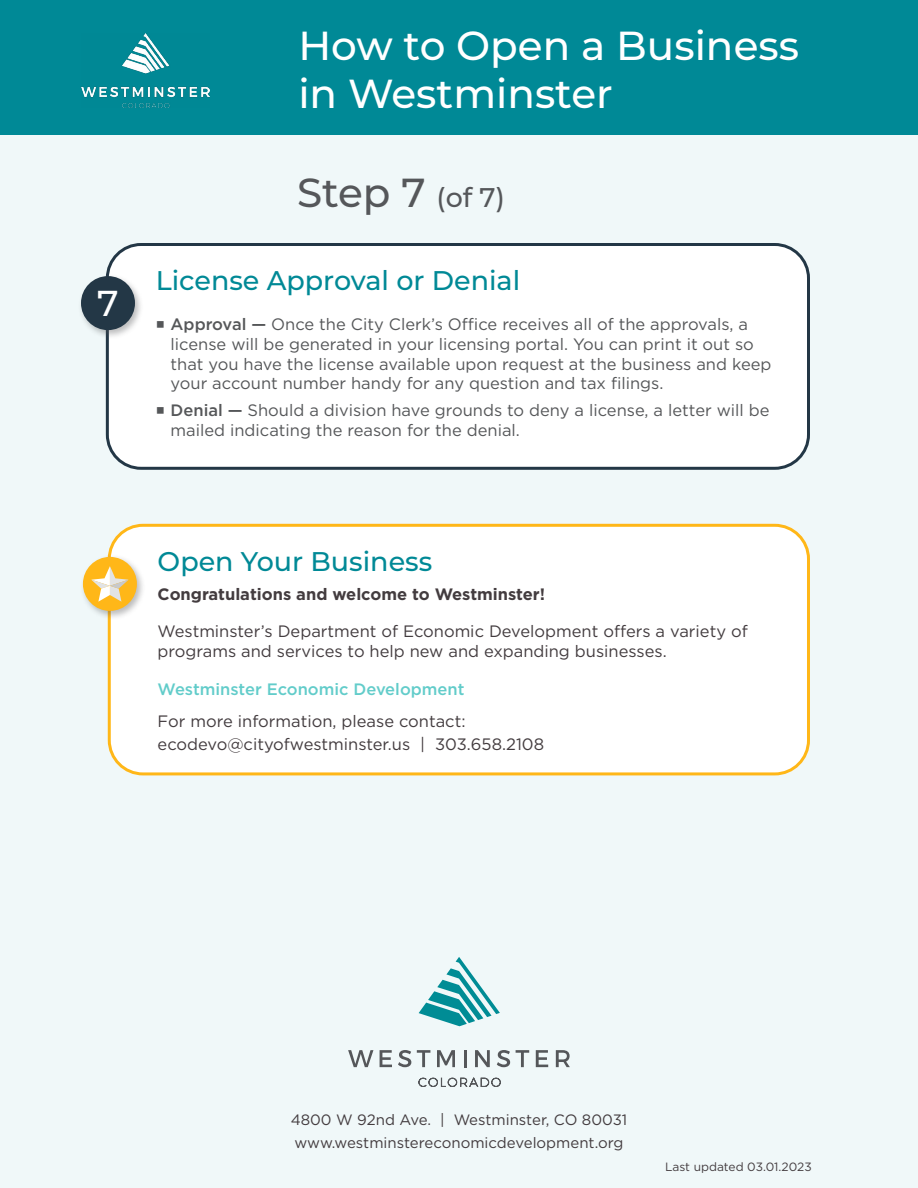
<style>
.page{position:relative;width:918px;height:1188px;background:#fff}
.page>*{position:absolute;margin:0;border:0;box-sizing:border-box;transform-origin:0 0}
.t1{font:500 40.5px/48px "Montserrat";color:#fff}
.t2{font:500 40.5px "Montserrat";color:#55575a}
.t3{font:500 36px "Montserrat";color:#fff}
.t4{font:500 27px "Montserrat";color:#008996}
.t5{font:16.5px/19.8px "Gotham";color:#555759}
.reg_text{font:16.5px/19.8px "Gotham";color:#433c3f}
.reg_text_-_little_sp{font:16.5px "Gotham";color:#433c3f}
.reg_text-2{font:700 16.5px "Gotham";color:#433c3f}
.reg_text-3{font:500 16.5px "Gotham";color:#62ccca}
.t6{font:15px/22.5px "Gotham";color:#433c3f}
.t7{font:12px "Gotham";color:#433c3f}
.s1{font-size:27px}
.s2{font-family:"Carta Std"}
.s3{font-weight:500}
</style>
<div class="page">
<div style="left:0;top:0;width:918px;height:135px;background:#008996"></div>
<div style="left:0;top:135px;width:918px;height:1053px;background:#f0f8f9"></div>
<img style="left:81px;top:33px;width:128px;height:75px">
<svg style="left:348px;top:1050px;width:25px;height:17px"></svg>
<svg style="left:380px;top:1050px;width:12px;height:17px"></svg>
<svg style="left:398px;top:1050px;width:13px;height:17px"></svg>
<svg style="left:417px;top:1050px;width:13px;height:17px"></svg>
<svg style="left:437px;top:1050px;width:18px;height:17px"></svg>
<svg style="left:464px;top:1050px;width:2px;height:17px"></svg>
<svg style="left:475px;top:1050px;width:15px;height:17px"></svg>
<svg style="left:497px;top:1050px;width:13px;height:17px"></svg>
<svg style="left:516px;top:1050px;width:13px;height:17px"></svg>
<svg style="left:536px;top:1050px;width:12px;height:17px"></svg>
<svg style="left:556px;top:1050px;width:14px;height:17px"></svg>
<svg style="left:419px;top:1078px;width:82px;height:9px"></svg>
<svg style="left:419px;top:957px;width:81px;height:69px"></svg>
<div style="left:107px;top:244px;width:702px;height:224px;background:#fff;border-radius:34px"></div>
<div style="left:106px;top:243px;width:704px;height:227px;border:3px solid #233746;border-radius:34px"></div>
<div style="left:78px;top:273px;width:66px;height:66px;background:#555759;opacity:.4"></div>
<div style="left:81px;top:276px;width:54px;height:54px;background:#233746;border-radius:50%"></div>
<div style="left:109px;top:525px;width:699px;height:249px;background:#fff;border-radius:34px"></div>
<div style="left:108px;top:524px;width:702px;height:251px;border:3px solid #ffb718;border-radius:34px"></div>
<div style="left:80px;top:554px;width:66px;height:66px;background:#555759;opacity:.4"></div>
<div style="left:83px;top:557px;width:54px;height:54px;background:#ffb718;border-radius:50%"></div>
<svg style="left:91px;top:566px;width:38px;height:36px"></svg>
<p class="t3" style="left:97px;top:278px;width:23px">7</p>
<h1 class="t1" style="left:298px;top:20px;width:502px">How to Open a Business in Westminster</h1>
<p class="t2" style="left:297px;top:164px;width:209px">Step 7 <span class="s1">(of 7)</span></p>
<p class="t4" style="left:156px;top:262px;width:366px">License Approval or Denial</p>
<p class="t5" style="left:171px;top:314px;width:602px;text-indent:-15px"><span class="s2">■</span> <span class="s3">Approval —</span> Once the City Clerk’s Office receives all of the approvals, a license will be generated in your licensing portal. You can print it out so that you have the license available upon request at the business and keep your account number handy for any question and tax filings.</p>
<p class="t5" style="left:171px;top:400px;width:601px;text-indent:-15px"><span class="s2">■</span> <span class="s3">Denial —</span> Should a division have grounds to deny a license, a letter will be mailed indicating the reason for the denial.</p>
<p class="t4" style="left:158px;top:542px;width:276px">Open Your Business</p>
<p class="reg_text-2" style="left:158px;top:583px;width:389px">Congratulations and welcome to Westminster!</p>
<p class="reg_text" style="left:158px;top:621px;width:592px">Westminster’s Department of Economic Development offers a variety of programs and services to help new and expanding businesses.</p>
<p class="reg_text-3" style="left:158px;top:678px;width:308px">Westminster Economic Development</p>
<p class="reg_text_-_little_sp" style="left:158px;top:710px;width:309px">For more information, please contact:</p>
<p class="reg_text_-_little_sp" style="left:158px;top:733px;width:388px">ecodevo@cityofwestminster.us | 303.658.2108</p>
<p class="t6" style="left:291px;top:1108px;width:338px">4800 W 92nd Ave. | Westminster, CO 80031 www.westminstereconomicdevelopment.org</p>
<p class="t7" style="left:665px;top:1159px;width:148px">Last updated 03.01.2023</p>
</div>
